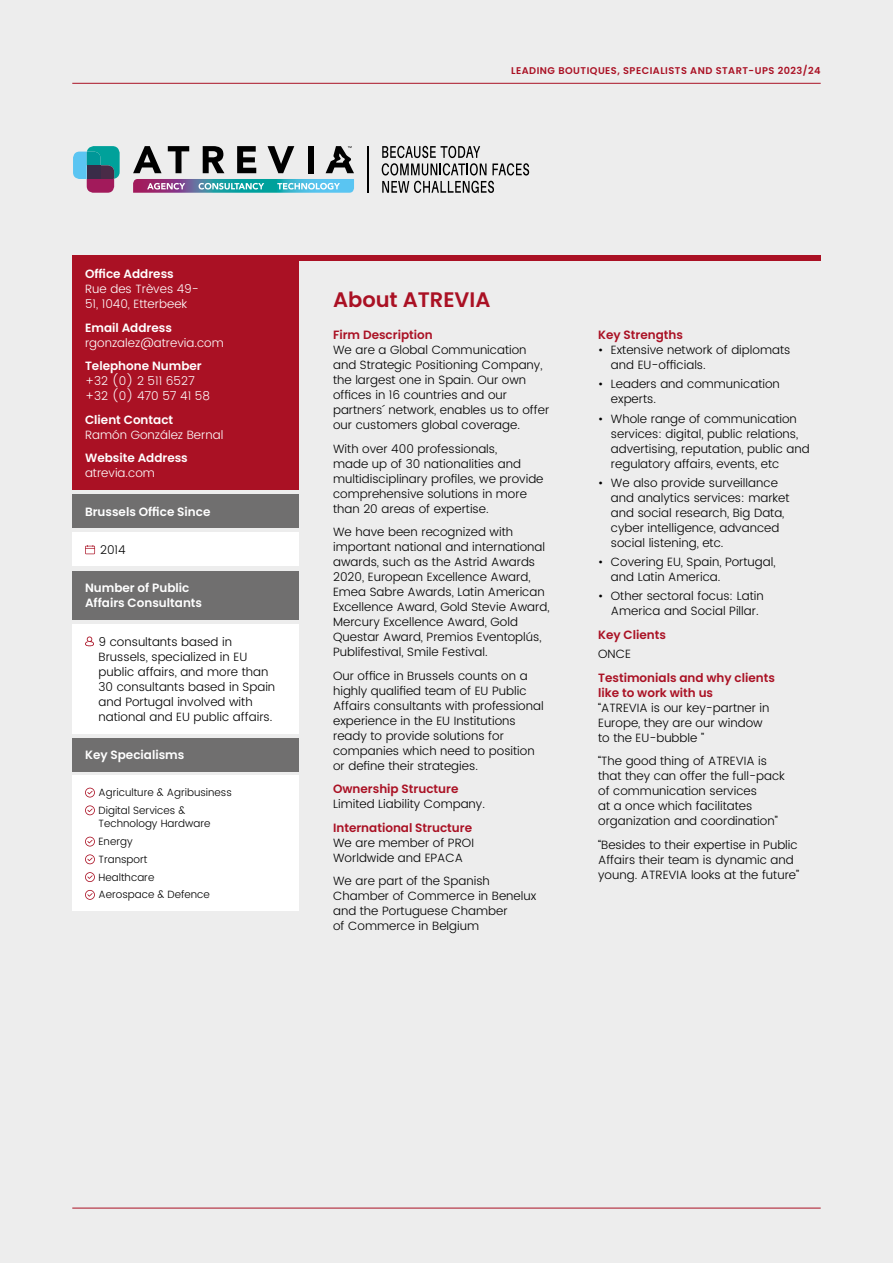
<style>
.page{position:relative;width:893px;height:1263px;background:#ededed}
.page>*{position:absolute;margin:0;border:0;box-sizing:border-box;transform-origin:0 0}
.t1{font:600 21px "Poppins";color:#aa1124}
.t2{font:300 12px/15px "Poppins";color:#000}
.t3{font:600 12px/15px "Poppins";color:#fff}
.t4{font:600 12px/15px "Poppins";color:#aa1124}
.t5{font:300 12px/15px "Poppins";color:#fff}
.t6{font:300 10.5px/17.7px "Poppins";color:#000}
.t7{font:600 9.75px "Poppins";letter-spacing:.05em;color:#aa1124}
</style>
<div class="page">
<hr style="left:72px;top:83px;width:749px;height:1px;background:#aa1124">
<div style="left:72px;top:255px;width:749px;height:5px;background:#aa1124"></div>
<hr style="left:72px;top:1208px;width:749px;height:1px;background:#aa1124">
<svg style="left:168px;top:146px;width:21px;height:27px"></svg>
<svg style="left:203px;top:146px;width:21px;height:27px"></svg>
<svg style="left:237px;top:146px;width:19px;height:27px"></svg>
<svg style="left:268px;top:146px;width:26px;height:27px"></svg>
<div style="left:308px;top:146px;width:6px;height:27px;background:#000"></div>
<svg style="left:133px;top:146px;width:29px;height:27px"></svg>
<svg style="left:326px;top:146px;width:28px;height:27px"></svg>
<svg style="left:382px;top:146px;width:147px;height:47px"></svg>
<hr style="left:367px;top:146px;width:2px;height:47px;background:#000">
<svg style="left:133px;top:179px;width:221px;height:14px;background:#6c9eba"></svg>
<svg style="left:73px;top:146px;width:47px;height:47px"></svg>
<div style="left:87px;top:165px;width:13px;height:14px;background:#3a2c48"></div>
<div style="left:72px;top:494px;width:227px;height:34px;background:#706f6f"></div>
<div style="left:72px;top:571px;width:227px;height:48px;background:#706f6f"></div>
<div style="left:72px;top:532px;width:227px;height:34px;background:#fff"></div>
<svg style="left:85px;top:545px;width:10px;height:9px"></svg>
<div style="left:72px;top:624px;width:227px;height:109px;background:#fff"></div>
<svg style="left:85px;top:636px;width:9px;height:10px"></svg>
<div style="left:72px;top:257px;width:227px;height:233px;background:#aa1124"></div>
<div style="left:72px;top:776px;width:227px;height:135px;background:#fff"></div>
<svg style="left:85px;top:788px;width:10px;height:9px"></svg>
<svg style="left:85px;top:805px;width:10px;height:10px"></svg>
<svg style="left:85px;top:837px;width:10px;height:9px"></svg>
<svg style="left:85px;top:854px;width:10px;height:10px"></svg>
<svg style="left:85px;top:872px;width:10px;height:10px"></svg>
<svg style="left:85px;top:890px;width:10px;height:10px"></svg>
<div style="left:72px;top:738px;width:227px;height:33px;background:#706f6f"></div>
<p class="t7" style="left:511px;top:65px;width:311px">LEADING BOUTIQUES, SPECIALISTS AND START-UPS 2023/24</p>
<p class="t3" style="left:85px;top:267px;width:90px">Office Address</p>
<p class="t5" style="left:85px;top:282px;width:115px">Rue des Trèves 49-<br>51, 1040, Etterbeek</p>
<p class="t3" style="left:85px;top:320px;width:88px">Email Address</p>
<p class="t5" style="left:85px;top:336px;width:140px">rgonzalez@atrevia.com</p>
<p class="t3" style="left:85px;top:359px;width:118px">Telephone Number</p>
<p class="t5" style="left:85px;top:374px;width:126px">+32 (0) 2 511 6527 +32 (0) 470 57 41 58</p>
<p class="t3" style="left:85px;top:412px;width:90px">Client Contact</p>
<p class="t5" style="left:85px;top:428px;width:140px">Ramón González Bernal</p>
<p class="t3" style="left:85px;top:451px;width:104px">Website Address</p>
<p class="t5" style="left:85px;top:466px;width:71px">atrevia.com</p>
<p class="t3" style="left:85px;top:504px;width:127px">Brussels Office Since</p>
<p class="t2" style="left:100px;top:542px;width:27px">2014</p>
<p class="t3" style="left:85px;top:580px;width:119px">Number of Public<br>Affairs Consultants</p>
<p class="t2" style="left:99px;top:634px;width:178px">9 consultants based in<br>Brussels, specialized in EU public affairs, and more than<br>30 consultants based in Spain and Portugal involved with national and EU public affairs.</p>
<p class="t3" style="left:85px;top:747px;width:101px">Key Specialisms</p>
<p class="t6" style="left:99px;top:784px;width:135px">Agriculture &amp; Agribusiness<br>Digital Services &amp;</p>
<p class="t6" style="left:99px;top:815px;width:114px">Technology Hardware<br>Energy<br>Transport<br>Healthcare<br>Aerospace &amp; Defence</p>
<h1 class="t1" style="left:333px;top:287px;width:159px">About ATREVIA</h1>
<p class="t4" style="left:333px;top:327px;width:101px">Firm Description</p>
<p class="t2" style="left:333px;top:343px;width:218px">We are a Global Communication and Strategic Positioning Company, the largest one in Spain. Our own offices in 16 countries and our partners´ network, enables us to offer our customers global coverage.</p>
<p class="t2" style="left:333px;top:441px;width:212px">With over 400 professionals,<br>made up of 30 nationalities and multidisciplinary profiles, we provide comprehensive solutions in more than 20 areas of expertise.</p>
<p class="t2" style="left:333px;top:525px;width:218px">We have been recognized with important national and international awards, such as the Astrid Awards 2020, European Excellence Award, Emea Sabre Awards, Latin American Excellence Award, Gold Stevie Award, Mercury Excellence Award, Gold Questar Award, Premios Eventoplús, Publifestival, Smile Festival.</p>
<p class="t2" style="left:333px;top:668px;width:212px">Our office in Brussels counts on a highly qualified team of EU Public Affairs consultants with professional experience in the EU Institutions ready to provide solutions for companies which need to position or define their strategies.</p>
<p class="t4" style="left:333px;top:781px;width:127px">Ownership Structure</p>
<p class="t2" style="left:333px;top:797px;width:153px">Limited Liability Company.</p>
<p class="t4" style="left:333px;top:820px;width:140px">International Structure</p>
<p class="t2" style="left:333px;top:835px;width:142px">We are member of PROI<br>Worldwide and EPACA</p>
<p class="t2" style="left:333px;top:874px;width:205px">We are part of the Spanish<br>Chamber of Commerce in Benelux and the Portuguese Chamber<br>of Commerce in Belgium</p>
<p class="t4" style="left:598px;top:327px;width:86px">Key Strengths</p>
<p class="t2" style="left:611px;top:343px;width:181px;text-indent:-13px">• Extensive network of diplomats and EU-officials.</p>
<p class="t2" style="left:611px;top:377px;width:170px;text-indent:-13px">• Leaders and communication experts.</p>
<p class="t2" style="left:611px;top:411px;width:200px;text-indent:-13px">• Whole range of communication services: digital, public relations, advertising, reputation, public and regulatory affairs, events, etc</p>
<p class="t2" style="left:611px;top:475px;width:180px;text-indent:-13px">• We also provide surveillance and analytics services: market and social research, Big Data, cyber intelligence, advanced social listening, etc.</p>
<p class="t2" style="left:611px;top:555px;width:166px;text-indent:-13px">• Covering EU, Spain, Portugal, and Latin America.</p>
<p class="t2" style="left:611px;top:589px;width:154px;text-indent:-13px">• Other sectoral focus: Latin<br>America and Social Pillar.</p>
<p class="t4" style="left:598px;top:627px;width:69px">Key Clients</p>
<p class="t2" style="left:598px;top:647px;width:34px">ONCE</p>
<p class="t4" style="left:598px;top:670px;width:178px">Testimonials and why clients like to work with us</p>
<p class="t2" style="left:598px;top:700px;width:173px">“ATREVIA is our key-partner in<br>Europe, they are our window to the EU-bubble ”</p>
<p class="t2" style="left:598px;top:754px;width:188px">“The good thing of ATREVIA is that they can offer the full-pack of communication services<br>at a once which facilitates organization and coordination”</p>
<p class="t2" style="left:598px;top:837px;width:203px">“Besides to their expertise in Public<br>Affairs their team is dynamic and young. ATREVIA looks at the future”</p>
</div>
